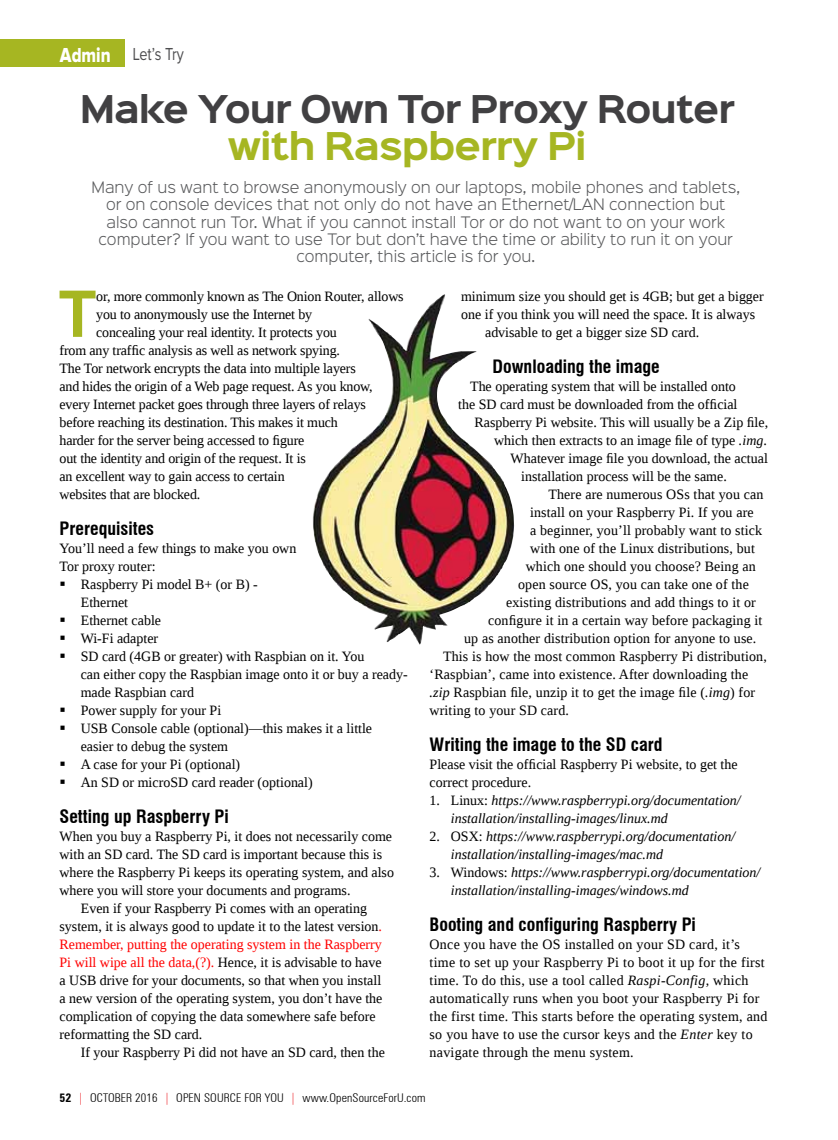
<style>
.page{position:relative;width:838px;height:1140px;background:#fff}
.page>*{position:absolute;margin:0;border:0;box-sizing:border-box;transform-origin:0 0}
.t1{font:700 64.5px "Arial";color:#a6b622}
.t2{font:700 34.5px "Sinkin Sans 700";letter-spacing:-.03em;color:#414042}
.t3{font:700 34.5px "Sinkin Sans 700";letter-spacing:-.03em;color:#a6b622}
.t4{font:700 condensed 18px "Swiss 721 BT";color:#000}
.t5{font:18px "Proxima Nova";letter-spacing:-.01em;color:#4d4d4f;scale:.8 1}
.t6{font:14.25px/18px "Liberation Serif";color:#000}
.t7{font:14.25px/18px "Liberation Serif";letter-spacing:.02em;color:#000}
.t8{font:300 14.25px/17.1px "Sinkin Sans 300";color:#58595b;text-align:center}
.t9{font:italic 14.25px/18px "Liberation Serif";color:#000}
.t10{font:14.25px "Liberation Serif";color:#f00}
.t11{font:300 condensed 12px "Zurich BT";letter-spacing:.01em;color:#000}
.s1{font-family:"Proxima Nova Extrabld";font-size:21px;color:#fff}
.s2{font-style:italic}
.s3{font-style:normal}
.s4{color:#f00}
.s5{color:#000}
.s6{font-weight:700}
.s7{color:#ed1d24}
</style>
<div class="page">
<div style="left:0;top:40px;width:125px;height:27px;background:#a6b622"></div>
<img style="left:312px;top:294px;width:203px;height:350px">
<p class="t5" style="left:60px;top:46px;width:156px"><span class="s1">Admin</span> Let’s Try</p>
<h2 class="t2" style="left:80px;top:90px;width:656px">Make Your Own Tor Proxy Router</h2>
<h2 class="t3" style="left:228px;top:128px;width:360px">with Raspberry Pi</h2>
<p class="t8" style="left:91px;top:178px;width:650px">Many of us want to browse anonymously on our laptops, mobile phones and tablets, or on console devices that not only do not have an Ethernet/LAN connection but also cannot run Tor. What if you cannot install Tor or do not want to on your work computer? If you want to use Tor but don’t have the time or ability to run it on your computer, this article is for you.</p>
<h1 class="t1" style="left:58px;top:269px;width:40px">T</h1>
<p class="t6" style="left:96px;top:287px;width:309px">or, more commonly known as The Onion Router, allows</p>
<p class="t6" style="left:461px;top:287px;width:304px">minimum size you should get is 4GB; but get a bigger</p>
<p class="t6" style="left:461px;top:305px;width:296px">one if you think you will need the space. It is always</p>
<p class="t6" style="left:485px;top:323px;width:216px">advisable to get a bigger size SD card.</p>
<p class="t4" style="left:492px;top:355px;width:169px">Downloading the image</p>
<p class="t6" style="left:470px;top:377px;width:267px">The operating system that will be installed onto</p>
<p class="t6" style="left:458px;top:395px;width:281px">the SD card must be downloaded from the official</p>
<p class="t6" style="left:474px;top:413px;width:295px">Raspberry Pi website. This will usually be a Zip file,</p>
<p class="t6" style="left:494px;top:431px;width:274px">which then extracts to an image file of type <span class="s2">.img</span>.</p>
<p class="t6" style="left:510px;top:449px;width:259px">Whatever image file you download, the actual</p>
<p class="t6" style="left:521px;top:467px;width:207px">installation process will be the same.</p>
<p class="t6" style="left:548px;top:485px;width:216px">There are numerous OSs that you can</p>
<p class="t6" style="left:530px;top:503px;width:225px">install on your Raspberry Pi. If you are</p>
<p class="t6" style="left:530px;top:521px;width:233px">a beginner, you’ll probably want to stick</p>
<p class="t6" style="left:530px;top:539px;width:226px">with one of the Linux distributions, but</p>
<p class="t6" style="left:525px;top:557px;width:231px">which one should you choose? Being an</p>
<p class="t6" style="left:518px;top:575px;width:232px">open source OS, you can take one of the</p>
<p class="t6" style="left:506px;top:593px;width:251px">existing distributions and add things to it or</p>
<p class="t6" style="left:488px;top:611px;width:276px">configure it in a certain way before packaging it</p>
<p class="t6" style="left:464px;top:629px;width:294px">up as another distribution option for anyone to use.</p>
<p class="t6" style="left:443px;top:647px;width:325px">This is how the most common Raspberry Pi distribution,</p>
<p class="t6" style="left:429px;top:665px;width:320px">‘Raspbian’, came into existence. After downloading the</p>
<p class="t6" style="left:429px;top:683px;width:327px"><span class="s2">.zip</span> Raspbian file, unzip it to get the image file (<span class="s2">.img</span>) for</p>
<p class="t6" style="left:429px;top:701px;width:141px">writing to your SD card.</p>
<p class="t4" style="left:429px;top:733px;width:234px">Writing the image to the SD card</p>
<p class="t6" style="left:429px;top:755px;width:309px">Please visit the official Raspberry Pi website, to get the correct procedure.</p>
<p class="t9" style="left:451px;top:791px;width:291px;text-indent:-21px"><span class="s3">1. Linux:</span> https://www.raspberrypi.org/documentation/ installation/installing-images/linux.md</p>
<p class="t9" style="left:451px;top:827px;width:286px;text-indent:-21px"><span class="s3">2. OSX:</span> https://www.raspberrypi.org/documentation/ installation/installing-images/mac.md</p>
<p class="t9" style="left:451px;top:863px;width:311px;text-indent:-21px"><span class="s3">3. Windows:</span> https://www.raspberrypi.org/documentation/ installation/installing-images/windows.md</p>
<p class="t4" style="left:429px;top:913px;width:268px">Booting and configuring Raspberry Pi</p>
<p class="t7" style="left:429px;top:935px;width:339px">Once you have the OS installed on your SD card, it’s time to set up your Raspberry Pi to boot it up for the first time. To do this, use a tool called <span class="s2">Raspi-Config,</span> which automatically runs when you boot your Raspberry Pi for the first time. This starts before the operating system, and so you have to use the cursor keys and the <span class="s2">Enter</span> key to navigate through the menu system.</p>
<p class="t6" style="left:96px;top:305px;width:217px">you to anonymously use the Internet by</p>
<p class="t6" style="left:96px;top:323px;width:242px">concealing your real identity. It protects you</p>
<p class="t6" style="left:60px;top:341px;width:282px">from any traffic analysis as well as network spying.</p>
<p class="t6" style="left:60px;top:359px;width:298px">The Tor network encrypts the data into multiple layers</p>
<p class="t6" style="left:60px;top:377px;width:315px">and hides the origin of a Web page request. As you know,</p>
<p class="t6" style="left:60px;top:395px;width:308px">every Internet packet goes through three layers of relays</p>
<p class="t6" style="left:60px;top:413px;width:280px">before reaching its destination. This makes it much</p>
<p class="t6" style="left:60px;top:431px;width:246px">harder for the server being accessed to figure</p>
<p class="t6" style="left:60px;top:449px;width:248px">out the identity and origin of the request. It is</p>
<p class="t6" style="left:60px;top:467px;width:227px">an excellent way to gain access to certain</p>
<p class="t6" style="left:60px;top:485px;width:142px">websites that are blocked.</p>
<p class="t4" style="left:60px;top:517px;width:96px">Prerequisites</p>
<p class="t6" style="left:60px;top:539px;width:238px">You’ll need a few things to make you own</p>
<p class="t6" style="left:60px;top:557px;width:97px">Tor proxy router:</p>
<p class="t6" style="left:81px;top:575px;width:178px">Raspberry Pi model B+ (or B) -</p>
<p class="t6" style="left:81px;top:593px;width:49px">Ethernet</p>
<p class="t6" style="left:81px;top:611px;width:82px">Ethernet cable</p>
<p class="t6" style="left:81px;top:629px;width:79px">Wi-Fi adapter</p>
<p class="t6" style="left:81px;top:647px;width:285px">SD card (4GB or greater) with Raspbian on it. You</p>
<p class="t6" style="left:81px;top:665px;width:328px">can either copy the Raspbian image onto it or buy a ready-</p>
<p class="t6" style="left:81px;top:683px;width:115px">made Raspbian card</p>
<p class="t6" style="left:81px;top:701px;width:142px">Power supply for your Pi</p>
<p class="t6" style="left:81px;top:719px;width:293px">USB Console cable (optional)—this makes it a little</p>
<p class="t6" style="left:81px;top:737px;width:149px">easier to debug the system</p>
<p class="t6" style="left:81px;top:755px;width:161px">A case for your Pi (optional)</p>
<p class="t6" style="left:81px;top:773px;width:233px">An SD or microSD card reader (optional)</p>
<p class="t4" style="left:60px;top:805px;width:171px">Setting up Raspberry Pi</p>
<p class="t6" style="left:60px;top:827px;width:334px">When you buy a Raspberry Pi, it does not necessarily come</p>
<p class="t6" style="left:60px;top:845px;width:324px">with an SD card. The SD card is important because this is</p>
<p class="t6" style="left:60px;top:863px;width:336px">where the Raspberry Pi keeps its operating system, and also</p>
<p class="t6" style="left:60px;top:881px;width:292px">where you will store your documents and programs.</p>
<p class="t6" style="left:81px;top:899px;width:288px">Even if your Raspberry Pi comes with an operating</p>
<p class="t6" style="left:60px;top:917px;width:324px">system, it is always good to update it to the latest version<span class="s4">.</span></p>
<p class="t10" style="left:60px;top:935px;width:324px">Remember, putting the operating system in the Raspberry</p>
<p class="t10" style="left:60px;top:953px;width:323px">Pi will wipe all the data,(?). <span class="s5">Hence, it is advisable to have</span></p>
<p class="t6" style="left:60px;top:971px;width:323px">a USB drive for your documents, so that when you install</p>
<p class="t6" style="left:60px;top:989px;width:324px">a new version of the operating system, you don’t have the</p>
<p class="t6" style="left:60px;top:1007px;width:318px">complication of copying the data somewhere safe before</p>
<p class="t6" style="left:60px;top:1025px;width:144px">reformatting the SD card.</p>
<p class="t6" style="left:81px;top:1043px;width:306px">If your Raspberry Pi did not have an SD card, then the</p>
<p class="t11" style="left:60px;top:1090px;width:171px"><span class="s6">52</span> <span class="s7">|</span> october 2016 <span class="s7">|</span> OPEN SOURCE</p>
<p class="t11" style="left:244px;top:1090px;width:183px">For You <span class="s7">|</span> www.OpenSourceForU.com</p>
</div>
